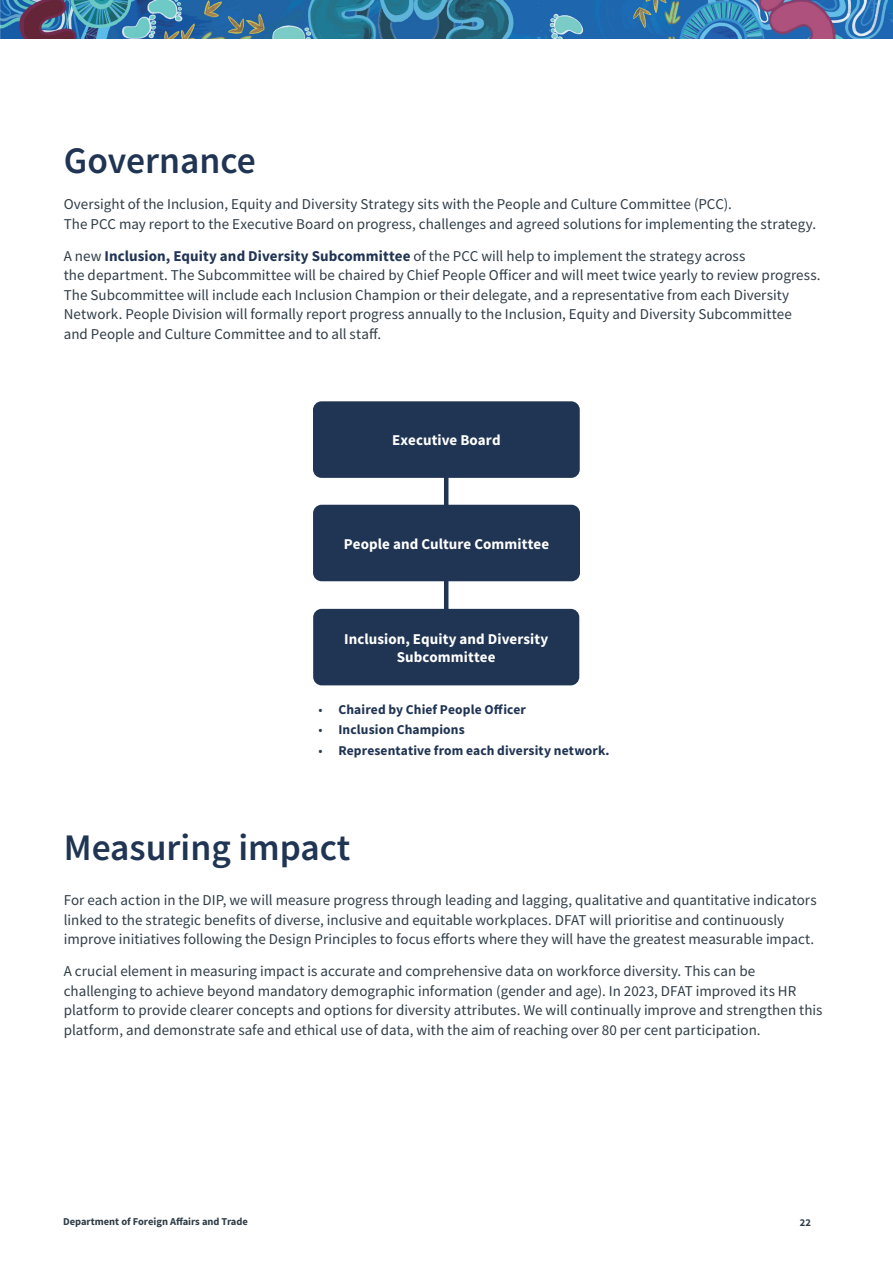
<style>
.page{position:relative;width:893px;height:1263px;background:#fff}
.page>*{position:absolute;margin:0;border:0;box-sizing:border-box;transform-origin:0 0}
.t1{font:600 37.5px "Source Sans Pro";color:#203453}
.t2{font:15px/19.5px "Source Sans Pro";color:#303d47}
.t3{font:700 15px/18px "Source Sans Pro";letter-spacing:.005em;color:#fff;text-align:center}
.t4{font:700 13.5px "Source Sans Pro";letter-spacing:.01em;color:#203453}
.t5{font:700 10.5px "Source Sans Pro";color:#303d47}
.s1{font-weight:700;color:#203453}
.s2{font-weight:400;color:#303d47}
</style>
<div class="page">
<img style="left:0;top:0;width:893px;height:38px">
<hr style="left:444px;top:429px;width:4px;height:227px;background:#203453">
<div style="left:313px;top:401px;width:267px;height:77px;background:#203453;border-radius:9px"></div>
<div style="left:313px;top:505px;width:267px;height:76px;background:#203453;border-radius:9px"></div>
<div style="left:313px;top:609px;width:266px;height:76px;background:#203453;border-radius:9px"></div>
<h1 class="t1" style="left:64px;top:136px;width:194px">Governance</h1>
<p class="t2" style="left:64px;top:194px;width:754px">Oversight of the Inclusion, Equity and Diversity Strategy sits with the People and Culture Committee (PCC).<br>The PCC may report to the Executive Board on progress, challenges and agreed solutions for implementing the strategy.</p>
<p class="t2" style="left:64px;top:246px;width:758px">A new <span class="s1">Inclusion, Equity and Diversity Subcommittee</span> of the PCC will help to implement the strategy across<br>the department. The Subcommittee will be chaired by Chief People Officer and will meet twice yearly to review progress.<br>The Subcommittee will include each Inclusion Champion or their delegate, and a representative from each Diversity Network. People Division will formally report progress annually to the Inclusion, Equity and Diversity Subcommittee<br>and People and Culture Committee and to all staff.</p>
<p class="t3" style="left:392px;top:431px;width:110px">Executive Board</p>
<p class="t3" style="left:344px;top:534px;width:207px">People and Culture Committee</p>
<p class="t3" style="left:344px;top:629px;width:206px">Inclusion, Equity and Diversity<br>Subcommittee</p>
<p class="t4" style="left:318px;top:700px;width:209px"><span class="s2">•</span> Chaired by Chief People Officer</p>
<p class="t4" style="left:318px;top:721px;width:148px"><span class="s2">•</span> Inclusion Champions</p>
<p class="t4" style="left:318px;top:741px;width:293px"><span class="s2">•</span> Representative from each diversity network.</p>
<h1 class="t1" style="left:64px;top:823px;width:288px">Measuring impact</h1>
<p class="t2" style="left:64px;top:890px;width:754px">For each action in the DIP, we will measure progress through leading and lagging, qualitative and quantitative indicators linked to the strategic benefits of diverse, inclusive and equitable workplaces. DFAT will prioritise and continuously improve initiatives following the Design Principles to focus efforts where they will have the greatest measurable impact.</p>
<p class="t2" style="left:64px;top:962px;width:760px">A crucial element in measuring impact is accurate and comprehensive data on workforce diversity. This can be challenging to achieve beyond mandatory demographic information (gender and age). In 2023, DFAT improved its HR platform to provide clearer concepts and options for diversity attributes. We will continually improve and strengthen this platform, and demonstrate safe and ethical use of data, with the aim of reaching over 80 per cent participation.</p>
<p class="t5" style="left:63px;top:1215px;width:186px">Department of Foreign Affairs and Trade</p>
<p class="t5" style="left:800px;top:1215px;width:13px">22</p>
</div>
